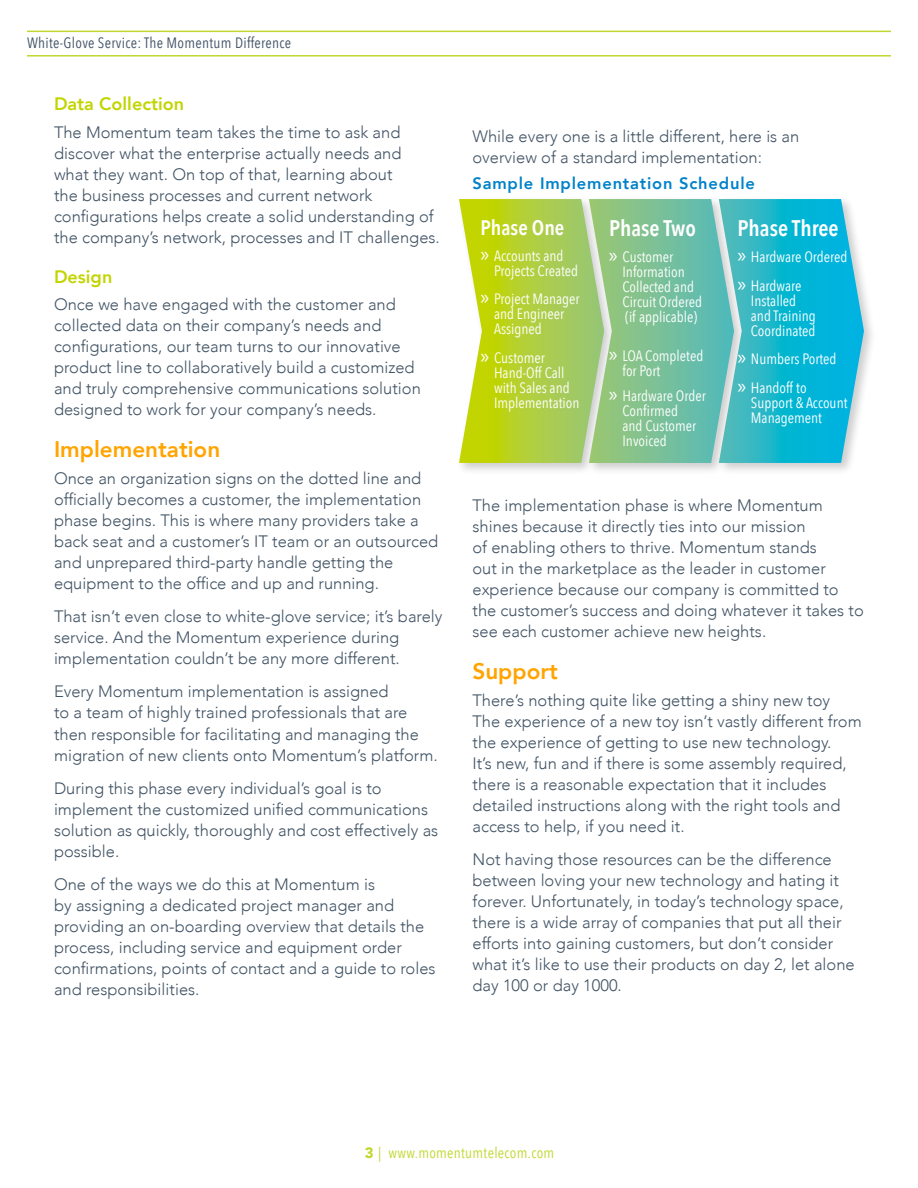
<style>
.page{position:relative;width:918px;height:1188px;background:#fff}
.page>*{position:absolute;margin:0;border:0;box-sizing:border-box;transform-origin:0 0}
.t1{font:800 22.5px "Avenir";color:#ffa400}
.t2{font:600 22.5px "Avenir Next Condensed";color:#fff}
.t3{font:600 21px "Avenir Next Condensed";color:#fff}
.t4{font:800 18px "Avenir";color:#c2d500}
.t5{font:300 16.5px/21px "Avenir";color:#415364}
.t6{font:800 16.5px "Avenir";letter-spacing:.05em;color:#0082c9}
.t7{font:15px/15px "Avenir Next Condensed";color:#fff}
.t8{font:15px "Avenir Next Condensed";letter-spacing:.02em;color:#415364}
.t9{font:15px "Avenir Next Condensed";letter-spacing:.02em;color:#c1d72f}
.s1{font-family:"Myriad Pro";font-size:21px}
.s2{font-family:"Avenir";font-weight:900}
</style>
<div class="page">
<hr style="left:27px;top:31px;width:864px;height:1px;background:#c1d72f">
<hr style="left:27px;top:55px;width:864px;height:2px;background:#c1d72f">
<div style="left:456px;top:196px;width:421px;height:280px;background:#000;opacity:.2"></div>
<svg style="left:459px;top:199px;width:405px;height:264px;background:#75c593"></svg>
<p class="t8" style="left:27px;top:30px;width:266px">White-Glove Service: The Momentum Difference</p>
<p class="t4" style="left:54px;top:90px;width:132px">Data Collection</p>
<p class="t5" style="left:54px;top:122px;width:387px">The Momentum team takes the time to ask and discover what the enterprise actually needs and what they want. On top of that, learning about<br>the business processes and current network configurations helps create a solid understanding of the company’s network, processes and IT challenges.</p>
<p class="t4" style="left:54px;top:262px;width:60px">Design</p>
<p class="t5" style="left:54px;top:294px;width:368px">Once we have engaged with the customer and collected data on their company’s needs and configurations, our team turns to our innovative product line to collaboratively build a customized and truly comprehensive communications solution designed to work for your company’s needs.</p>
<h1 class="t1" style="left:54px;top:432px;width:168px">Implementation</h1>
<p class="t5" style="left:54px;top:468px;width:386px">Once an organization signs on the dotted line and officially becomes a customer, the implementation phase begins. This is where many providers take a back seat and a customer’s IT team or an outsourced and unprepared third-party handle getting the equipment to the office and up and running.</p>
<p class="t5" style="left:54px;top:606px;width:390px">That isn’t even close to white-glove service; it’s barely service. And the Momentum experience during implementation couldn’t be any more different.</p>
<p class="t5" style="left:54px;top:681px;width:385px">Every Momentum implementation is assigned<br>to a team of highly trained professionals that are then responsible for facilitating and managing the migration of new clients onto Momentum’s platform.</p>
<p class="t5" style="left:54px;top:777px;width:386px">During this phase every individual’s goal is to implement the customized unified communications solution as quickly, thoroughly and cost effectively as possible.</p>
<p class="t5" style="left:54px;top:873px;width:383px">One of the ways we do this at Momentum is<br>by assigning a dedicated project manager and providing an on-boarding overview that details the process, including service and equipment order confirmations, points of contact and a guide to roles and responsibilities.</p>
<p class="t5" style="left:473px;top:126px;width:328px">While every one is a little different, here is an overview of a standard implementation:</p>
<p class="t6" style="left:472px;top:170px;width:284px">Sample Implementation Schedule</p>
<p class="t3" style="left:481px;top:209px;width:85px">Phase One</p>
<p class="t7" style="left:494px;top:247px;width:86px;text-indent:-14px"><span class="s1">»</span> Accounts and<br>Projects Created</p>
<p class="t7" style="left:494px;top:291px;width:87px;text-indent:-14px"><span class="s1">»</span> Project Manager and Engineer<br>Assigned</p>
<p class="t7" style="left:494px;top:349px;width:87px;text-indent:-14px"><span class="s1">»</span> Customer<br>Hand-Off Call with Sales and<br>Implementation</p>
<h1 class="t2" style="left:609px;top:209px;width:89px">Phase Two</h1>
<p class="t7" style="left:622px;top:249px;width:81px;text-indent:-14px"><span class="s1">»</span> Customer<br>Information<br>Collected and<br>Circuit Ordered (if applicable)</p>
<p class="t7" style="left:622px;top:348px;width:82px;text-indent:-14px"><span class="s1">»</span> LOA Completed for Port</p>
<p class="t7" style="left:622px;top:387px;width:85px;text-indent:-14px"><span class="s1">»</span> Hardware Order<br>Confirmed<br>and Customer<br>Invoiced</p>
<h1 class="t2" style="left:737px;top:209px;width:103px">Phase Three</h1>
<p class="t7" style="left:737px;top:242px;width:112px;line-height:28.5px"><span class="s1">»</span> Hardware Ordered <span class="s1">»</span> Hardware</p>
<p class="t7" style="left:751px;top:292px;width:66px">Installed and Training<br>Coordinated</p>
<p class="t7" style="left:737px;top:344px;width:101px;line-height:28.5px"><span class="s1">»</span> Numbers Ported <span class="s1">»</span> Handoff to</p>
<p class="t7" style="left:751px;top:394px;width:98px">Support &amp; Account<br>Management</p>
<p class="t5" style="left:473px;top:495px;width:393px">The implementation phase is where Momentum shines because it directly ties into our mission<br>of enabling others to thrive. Momentum stands<br>out in the marketplace as the leader in customer experience because our company is committed to the customer’s success and doing whatever it takes to see each customer achieve new heights.</p>
<h1 class="t1" style="left:472px;top:653px;width:87px">Support</h1>
<p class="t5" style="left:472px;top:690px;width:391px">There’s nothing quite like getting a shiny new toy The experience of a new toy isn’t vastly different from the experience of getting to use new technology.<br>It’s new, fun and if there is some assembly required, there is a reasonable expectation that it includes detailed instructions along with the right tools and access to help, if you need it.</p>
<p class="t5" style="left:472px;top:849px;width:384px">Not having those resources can be the difference between loving your new technology and hating it forever. Unfortunately, in today’s technology space, there is a wide array of companies that put all their efforts into gaining customers, but don’t consider what it’s like to use their products on day 2, let alone day 100 or day 1000.</p>
<p class="t9" style="left:365px;top:1140px;width:191px"><span class="s2">3</span> | www.momentumtelecom.com</p>
</div>
